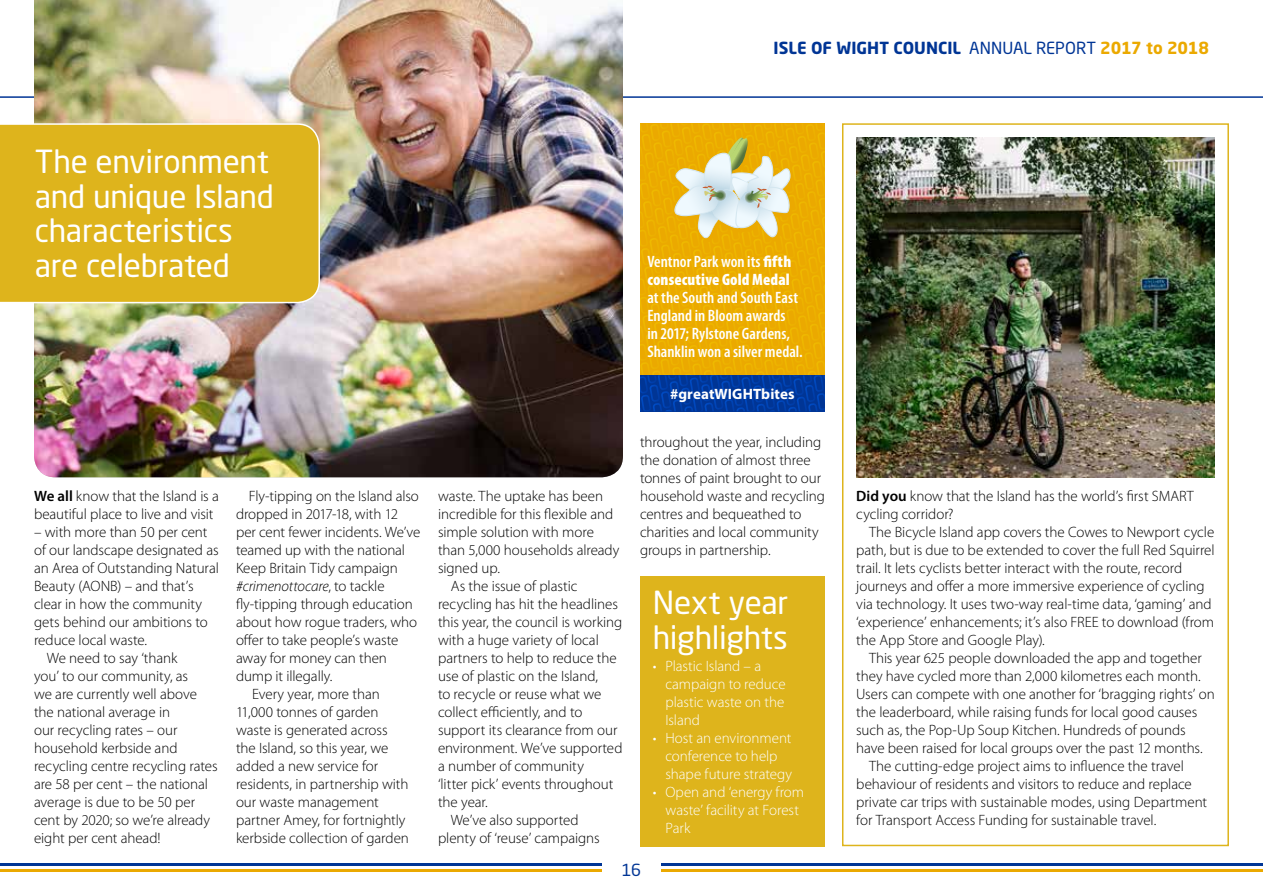
<style>
.page{position:relative;width:1263px;height:893px;background:#fff}
.page>*{position:absolute;margin:0;border:0;box-sizing:border-box;transform-origin:0 0}
.t1{font:31.5px/34.5px "Neo Sans Std";letter-spacing:-.01em;color:#fff}
.t2{font:600 condensed 16.5px/18px "Myriad Pro";color:#fff}
.t3{font:900 condensed 16.5px/18px "Myriad Pro";letter-spacing:.01em;color:#fff}
.t4{font:700 16.5px "Neo Sans Std";color:#003595}
.t5{font:16.5px "Neo Sans Std";color:#003595}
.t6{font:300 15px/18px "Myriad Pro";letter-spacing:-.005em;color:#000}
.t7{font:300 15px/18px "Myriad Pro";letter-spacing:-.005em;color:#fff}
.t8{font:italic 300 15px "Myriad Pro";letter-spacing:-.01em;color:#000}
.t9{font:700 15px "Myriad Pro";letter-spacing:.005em;color:#fff}
.s1{font-weight:400}
.s2{color:#eba900}
.s3{font-weight:600}
.s4{font-style:normal}
</style>
<div class="page">
<hr style="left:0;top:96px;width:1263px;height:2px;background:#003595">
<hr style="left:661px;top:869px;width:602px;height:3px;background:#eba900">
<hr style="left:661px;top:863px;width:602px;height:3px;background:#003595">
<hr style="left:0;top:869px;width:602px;height:3px;background:#eba900">
<hr style="left:0;top:863px;width:602px;height:3px;background:#003595">
<img style="left:34px;top:0;width:589px;height:477px">
<div style="left:0;top:123px;width:320px;height:180px;background:#deb41c"></div>
<div style="left:842px;top:123px;width:387px;height:723px;border:2px solid #deb41c"></div>
<img style="left:856px;top:138px;width:359px;height:339px">
<svg style="left:640px;top:123px;width:185px;height:289px;background:#cba531"></svg>
<div style="left:640px;top:576px;width:185px;height:270px;background:#deb41c"></div>
<p class="t4" style="left:774px;top:38px;width:437px">ISLE OF WIGHT COUNCIL <span class="s1">ANNUAL REPORT</span> <span class="s2">2017 to 2018</span></p>
<h1 class="t1" style="left:35px;top:144px;width:241px">The environment and unique Island characteristics are celebrated</h1>
<p class="t6" style="left:34px;top:487px;width:186px"><span class="s3">We all</span> know that the Island is a beautiful place to live and visit</p>
<p class="t6" style="left:34px;top:523px;width:175px">– with more than 50 per cent</p>
<p class="t6" style="left:34px;top:541px;width:186px">of our landscape designated as</p>
<p class="t6" style="left:34px;top:559px;width:186px">an Area of Outstanding Natural</p>
<p class="t6" style="left:34px;top:577px;width:161px">Beauty (AONB) – and that’s</p>
<p class="t6" style="left:34px;top:595px;width:170px">clear in how the community</p>
<p class="t6" style="left:34px;top:613px;width:175px">gets behind our ambitions to</p>
<p class="t6" style="left:34px;top:631px;width:115px">reduce local waste.</p>
<p class="t6" style="left:47px;top:649px;width:132px">We need to say ‘thank</p>
<p class="t6" style="left:34px;top:667px;width:156px">you’ to our community, as</p>
<p class="t6" style="left:34px;top:685px;width:165px">we are currently well above</p>
<p class="t6" style="left:34px;top:703px;width:138px">the national average in</p>
<p class="t6" style="left:34px;top:721px;width:145px">our recycling rates – our</p>
<p class="t6" style="left:34px;top:739px;width:145px">household kerbside and</p>
<p class="t6" style="left:34px;top:757px;width:185px">recycling centre recycling rates</p>
<p class="t6" style="left:34px;top:775px;width:175px">are 58 per cent – the national</p>
<p class="t6" style="left:34px;top:793px;width:163px">average is due to be 50 per</p>
<p class="t6" style="left:34px;top:811px;width:178px">cent by 2020; so we’re already</p>
<p class="t6" style="left:34px;top:829px;width:128px">eight per cent ahead!</p>
<p class="t6" style="left:249px;top:487px;width:172px">Fly-tipping on the Island also</p>
<p class="t6" style="left:236px;top:505px;width:164px">dropped in 2017-18, with 12</p>
<p class="t6" style="left:236px;top:523px;width:186px">per cent fewer incidents. We’ve</p>
<p class="t6" style="left:236px;top:541px;width:171px">teamed up with the national</p>
<p class="t6" style="left:236px;top:559px;width:163px">Keep Britain Tidy campaign</p>
<p class="t8" style="left:236px;top:577px;width:150px">#crimenottocare<span class="s4">, to tackle</span></p>
<p class="t6" style="left:236px;top:595px;width:178px">fly-tipping through education</p>
<p class="t6" style="left:236px;top:613px;width:183px">about how rogue traders, who</p>
<p class="t6" style="left:236px;top:631px;width:164px">offer to take people’s waste</p>
<p class="t6" style="left:236px;top:649px;width:152px">away for money can then</p>
<p class="t6" style="left:236px;top:667px;width:98px">dump it illegally.</p>
<p class="t6" style="left:252px;top:685px;width:129px">Every year, more than</p>
<p class="t6" style="left:236px;top:703px;width:144px">11,000 tonnes of garden</p>
<p class="t6" style="left:236px;top:721px;width:153px">waste is generated across</p>
<p class="t6" style="left:236px;top:739px;width:154px">the Island, so this year, we</p>
<p class="t6" style="left:236px;top:757px;width:144px">added a new service for</p>
<p class="t6" style="left:236px;top:775px;width:174px">residents, in partnership with</p>
<p class="t6" style="left:236px;top:793px;width:144px">our waste management</p>
<p class="t6" style="left:236px;top:811px;width:171px">partner Amey, for fortnightly</p>
<p class="t6" style="left:236px;top:829px;width:174px">kerbside collection of garden</p>
<p class="t6" style="left:438px;top:487px;width:167px">waste. The uptake has been</p>
<p class="t6" style="left:438px;top:505px;width:177px">incredible for this flexible and</p>
<p class="t6" style="left:438px;top:523px;width:157px">simple solution with more</p>
<p class="t6" style="left:438px;top:541px;width:183px">than 5,000 households already</p>
<p class="t6" style="left:438px;top:559px;width:64px">signed up.</p>
<p class="t6" style="left:451px;top:577px;width:128px">As the issue of plastic</p>
<p class="t6" style="left:438px;top:595px;width:181px">recycling has hit the headlines</p>
<p class="t6" style="left:438px;top:613px;width:186px">this year, the council is working</p>
<p class="t6" style="left:438px;top:631px;width:162px">with a huge variety of local</p>
<p class="t6" style="left:438px;top:649px;width:180px">partners to help to reduce the</p>
<p class="t6" style="left:438px;top:667px;width:162px">use of plastic on the Island,</p>
<p class="t6" style="left:438px;top:685px;width:165px">to recycle or reuse what we</p>
<p class="t6" style="left:438px;top:703px;width:146px">collect efficiently, and to</p>
<p class="t6" style="left:438px;top:721px;width:181px">support its clearance from our</p>
<p class="t6" style="left:438px;top:739px;width:186px">environment. We’ve supported</p>
<p class="t6" style="left:438px;top:757px;width:147px">a number of community</p>
<p class="t6" style="left:438px;top:775px;width:177px">‘litter pick’ events throughout</p>
<p class="t6" style="left:438px;top:793px;width:51px">the year.</p>
<p class="t6" style="left:451px;top:811px;width:129px">We’ve also supported</p>
<p class="t6" style="left:438px;top:829px;width:163px">plenty of ‘reuse’ campaigns</p>
<p class="t3" style="left:647px;top:252px;width:145px"><span class="s3">Ventnor Park won its</span> fifth consecutive Gold Medal</p>
<p class="t2" style="left:647px;top:289px;width:157px">at the South and South East<br>England in Bloom awards<br>in 2017; Rylstone Gardens,<br>Shanklin won a silver medal.</p>
<p class="t9" style="left:670px;top:384px;width:126px">#greatWIGHTbites</p>
<p class="t6" style="left:640px;top:433px;width:186px">throughout the year, including the donation of almost three tonnes of paint brought to our household waste and recycling centres and bequeathed to charities and local community groups in partnership.</p>
<h1 class="t1" style="left:653px;top:585px;width:137px">Next year highlights</h1>
<p class="t7" style="left:665px;top:657px;width:122px;text-indent:-13px">• Plastic Island – a campaign to reduce plastic waste on the<br>Island</p>
<p class="t7" style="left:665px;top:729px;width:128px;text-indent:-13px">• Host an environment conference to help shape future strategy</p>
<p class="t7" style="left:665px;top:783px;width:140px;text-indent:-13px">• Open and ‘energy from waste’ facility at Forest<br>Park</p>
<p class="t5" style="left:622px;top:860px;width:21px">16</p>
<p class="t6" style="left:856px;top:487px;width:339px"><span class="s3">Did you</span> know that the Island has the world’s first SMART cycling corridor?</p>
<p class="t6" style="left:856px;top:523px;width:360px;text-indent:13px">The Bicycle Island app covers the Cowes to Newport cycle path, but is due to be extended to cover the full Red Squirrel trail. It lets cyclists better interact with the route, record journeys and offer a more immersive experience of cycling via technology. It uses two-way real-time data, ‘gaming’ and ‘experience’ enhancements; it’s also FREE to download (from the App Store and Google Play).</p>
<p class="t6" style="left:869px;top:649px;width:334px">This year 625 people downloaded the app and together</p>
<p class="t6" style="left:856px;top:667px;width:346px">they have cycled more than 2,000 kilometres each month.</p>
<p class="t6" style="left:856px;top:685px;width:360px">Users can compete with one another for ‘bragging rights’ on</p>
<p class="t6" style="left:856px;top:703px;width:343px">the leaderboard, while raising funds for local good causes</p>
<p class="t6" style="left:856px;top:721px;width:331px">such as, the Pop-Up Soup Kitchen. Hundreds of pounds</p>
<p class="t6" style="left:856px;top:739px;width:348px">have been raised for local groups over the past 12 months.</p>
<p class="t6" style="left:869px;top:757px;width:316px">The cutting-edge project aims to influence the travel</p>
<p class="t6" style="left:856px;top:775px;width:337px">behaviour of residents and visitors to reduce and replace</p>
<p class="t6" style="left:856px;top:793px;width:352px">private car trips with sustainable modes, using Department</p>
<p class="t6" style="left:856px;top:811px;width:302px">for Transport Access Funding for sustainable travel.</p>
</div>
